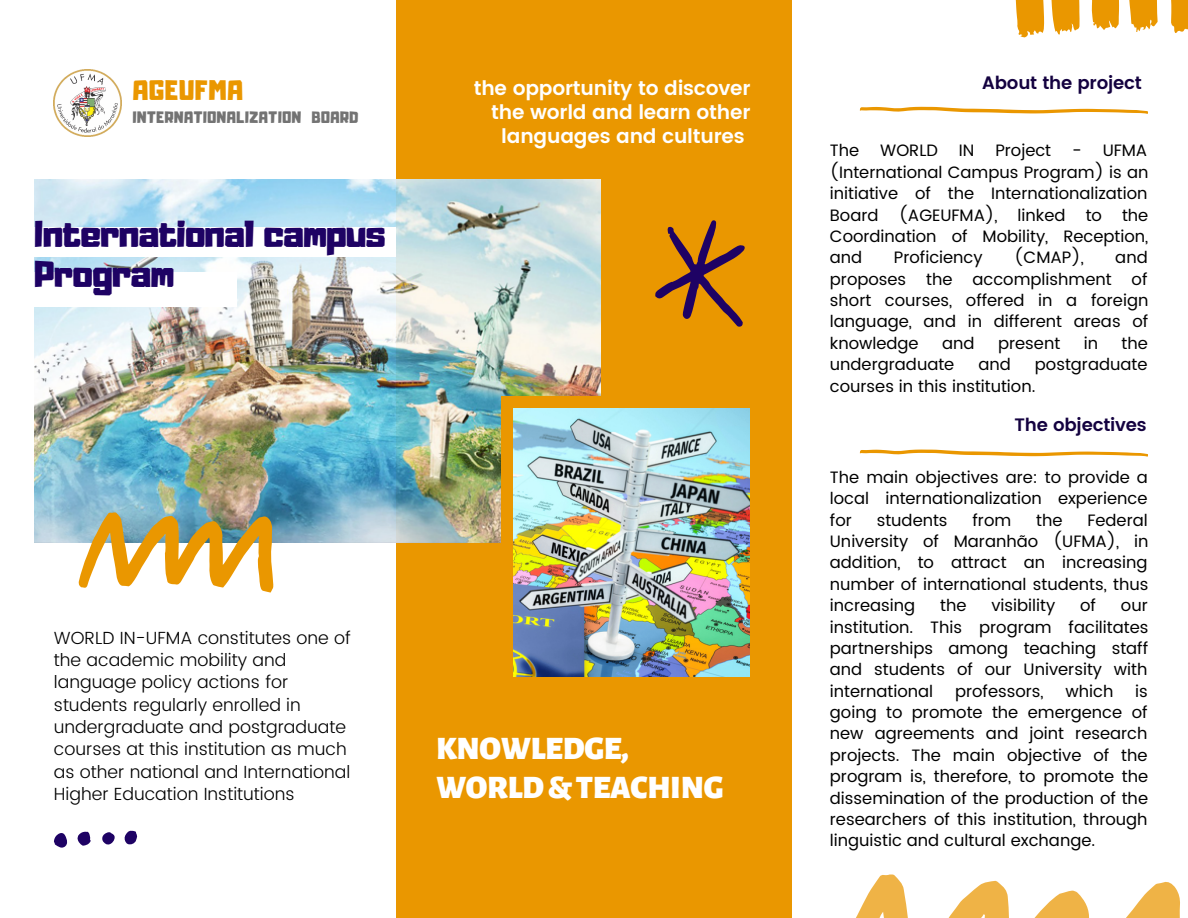
<style>
.page{position:relative;width:1188px;height:918px;background:#fff}
.page>*{position:absolute;margin:0;border:0;box-sizing:border-box;transform-origin:0 0}
.t1{font:33px/39.3px "Adumu";letter-spacing:-.01em;color:#1e0264}
.t2{font:900 33px/39.3px "Alegreya Sans";letter-spacing:-.01em;color:#fff}
.t3{font:24.75px "Adumu";letter-spacing:.04em;color:#ea9700}
.t4{font:600 19.95px/23.5px "Poppins";letter-spacing:-.01em;color:#fff;text-align:right}
.t5{font:600 18px "Poppins";letter-spacing:-.01em;color:#140240}
.t6{font:300 17.55px/22.4px "Poppins";color:#000}
.t7{font:16.5px/21.3px "Poppins";color:#000;text-align:justify}
.t8{font:14.55px "Adumu";letter-spacing:.04em;color:#737373}
</style>
<div class="page">
<div style="left:396px;top:0;width:396px;height:918px;background:#ea9700"></div>
<img style="left:35px;top:180px;width:566px;height:362px">
<div style="left:0;top:272px;width:237px;height:35px;background:#fff"></div>
<div style="left:0;top:227px;width:396px;height:29px;background:#fff"></div>
<div style="left:501px;top:396px;width:261px;height:255px;background:#ea9700"></div>
<img style="left:514px;top:409px;width:236px;height:267px">
<svg style="left:79px;top:512px;width:194px;height:80px"></svg>
<svg style="left:655px;top:220px;width:90px;height:107px"></svg>
<svg style="left:54px;top:831px;width:83px;height:17px"></svg>
<svg style="left:1015px;top:0;width:173px;height:37px"></svg>
<svg style="left:860px;top:106px;width:288px;height:8px"></svg>
<img style="left:54px;top:69px;width:67px;height:68px">
<svg style="left:860px;top:449px;width:288px;height:8px"></svg>
<svg style="left:856px;top:874px;width:324px;height:44px"></svg>
<h2 class="t3" style="left:133px;top:69px;width:112px">AGEUFMA</h2>
<p class="t8" style="left:133px;top:105px;width:227px">INTERNATIONALIZATION BOARD</p>
<h1 class="t1" style="left:35px;top:212px;width:352px">International campus<br>Program</h1>
<p class="t4" style="left:474px;top:77px;width:278px">the opportunity to discover the world and learn other languages and cultures</p>
<p class="t6" style="left:54px;top:626px;width:298px">WORLD IN-UFMA constitutes one of the academic mobility and language policy actions for students regularly enrolled in undergraduate and postgraduate courses at this institution as much as other national and International<br>Higher Education Institutions</p>
<h1 class="t2" style="left:436px;top:729px;width:289px">KNOWLEDGE,<br>WORLD&amp;TEACHING</h1>
<p class="t5" style="left:982px;top:72px;width:161px">About the project</p>
<p class="t7" style="left:830px;top:140px;width:31px">The</p>
<p class="t7" style="left:880px;top:140px;width:59px">WORLD</p>
<p class="t7" style="left:959px;top:140px;width:17px">IN</p>
<p class="t7" style="left:995px;top:140px;width:57px">Project</p>
<p class="t7" style="left:830px;top:140px;width:320px;text-indent:242px">- UFMA (International Campus Program) is an initiative of the Internationalization Board (AGEUFMA), linked to the Coordination of Mobility, Reception, and</p>
<p class="t7" style="left:894px;top:247px;width:90px">Proficiency</p>
<p class="t7" style="left:1014px;top:247px;width:71px">(CMAP),</p>
<p class="t7" style="left:830px;top:247px;width:320px;text-indent:285px">and proposes the accomplishment of short courses, offered in a foreign language, and in different areas of knowledge</p>
<p class="t7" style="left:942px;top:332px;width:34px">and</p>
<p class="t7" style="left:998px;top:332px;width:64px">present</p>
<p class="t7" style="left:1084px;top:332px;width:16px">in</p>
<p class="t7" style="left:1122px;top:332px;width:28px">the</p>
<p class="t7" style="left:830px;top:354px;width:126px">undergraduate</p>
<p class="t7" style="left:978px;top:354px;width:34px">and</p>
<p class="t7" style="left:830px;top:354px;width:319px;text-indent:205px">postgraduate courses in this institution.</p>
<p class="t5" style="left:1014px;top:414px;width:134px">The objectives</p>
<p class="t7" style="left:830px;top:467px;width:320px">The main objectives are: to provide a local internationalization experience for</p>
<p class="t7" style="left:877px;top:509px;width:72px">students</p>
<p class="t7" style="left:973px;top:509px;width:40px">from</p>
<p class="t7" style="left:1036px;top:509px;width:28px">the</p>
<p class="t7" style="left:830px;top:509px;width:320px;text-indent:258px">Federal University of Maranhão (UFMA), in addition, to attract an increasing number of international students, thus increasing</p>
<p class="t7" style="left:940px;top:595px;width:28px">the</p>
<p class="t7" style="left:991px;top:595px;width:65px">visibility</p>
<p class="t7" style="left:1080px;top:595px;width:17px">of</p>
<p class="t7" style="left:830px;top:595px;width:320px;text-indent:291px">our institution. This program facilitates partnerships among teaching staff and students of our University with international</p>
<p class="t7" style="left:955px;top:680px;width:90px">professors,</p>
<p class="t7" style="left:1066px;top:680px;width:49px">which</p>
<p class="t7" style="left:830px;top:680px;width:320px;text-indent:305px">is going to promote the emergence of new agreements and joint research projects. The main objective of the program is, therefore, to promote the dissemination of the production of the researchers of this institution, through linguistic and cultural exchange.</p>
</div>
